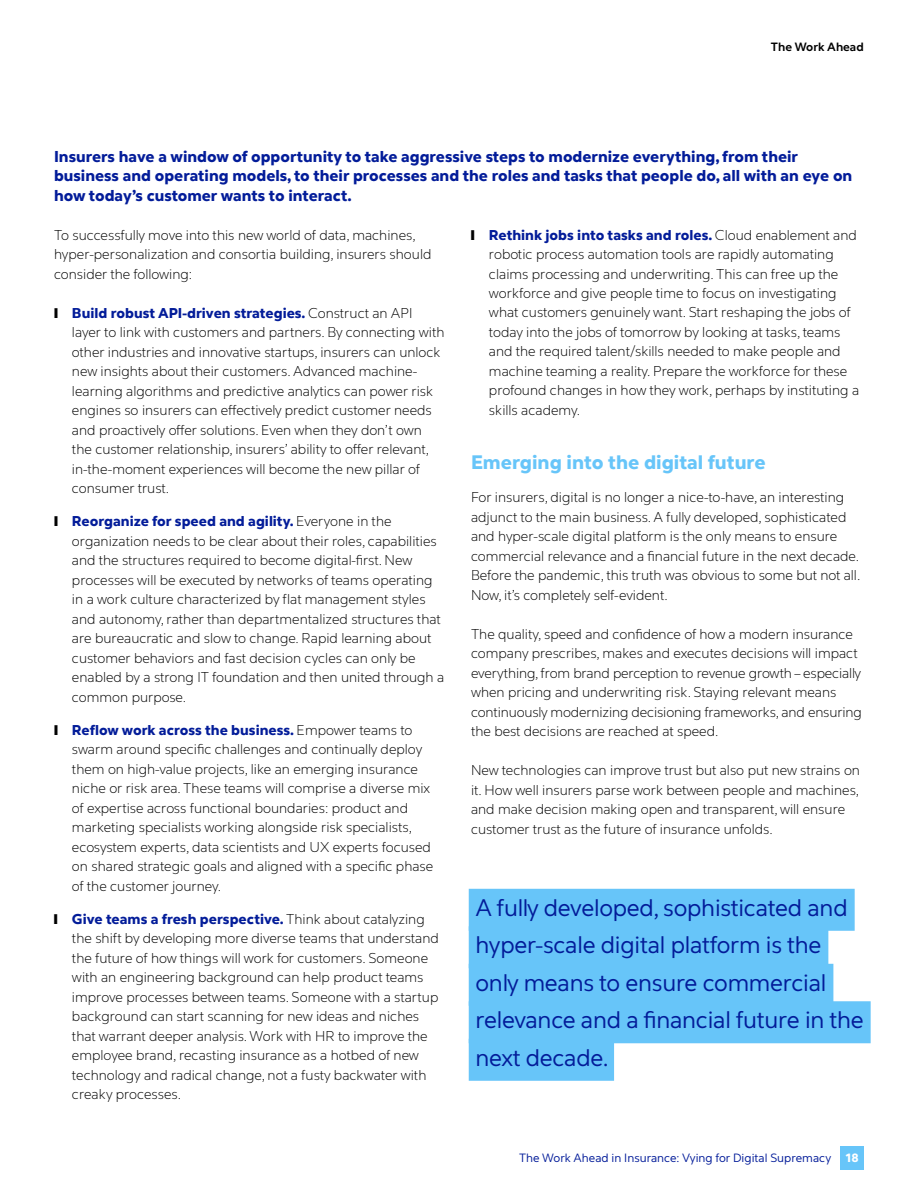
<style>
.page{position:relative;width:918px;height:1188px;background:#fff}
.page>*{position:absolute;margin:0;border:0;box-sizing:border-box;transform-origin:0 0}
.t1{font:24px/37.5px "Cognizant Sans";letter-spacing:-.01em;color:#031c99}
.t2{font:800 19.5px "Cognizant Sans";color:#67c5f9}
.t3{font:800 15.75px/19.5px "Cognizant Sans";color:#031c99}
.t4{font:300 14.25px/19.5px "Cognizant Sans";color:#000}
.t5{font:12px "Cognizant Sans";color:#031c99}
.t6{font:700 12px "Cognizant Sans";color:#000}
.s1{font-weight:800;color:#031c99}
.s2{font-weight:800;color:#fff}
</style>
<div class="page">
<div style="left:469px;top:889px;width:386px;height:42px;background:#67c5f9"></div>
<div style="left:469px;top:926px;width:359px;height:42px;background:#67c5f9"></div>
<div style="left:469px;top:964px;width:364px;height:42px;background:#67c5f9"></div>
<div style="left:469px;top:1001px;width:402px;height:42px;background:#67c5f9"></div>
<div style="left:469px;top:1039px;width:145px;height:42px;background:#67c5f9"></div>
<div style="left:840px;top:1146px;width:24px;height:24px;background:#67c5f9"></div>
<p class="t6" style="left:771px;top:39px;width:94px">The Work Ahead</p>
<p class="t3" style="left:54px;top:146px;width:800px">Insurers have a window of opportunity to take aggressive steps to modernize everything, from their business and operating models, to their processes and the roles and tasks that people do, all with an eye on how today’s customer wants to interact.</p>
<p class="t4" style="left:54px;top:225px;width:379px">To successfully move into this new world of data, machines, hyper-personalization and consortia building, insurers should consider the following:</p>
<p class="t4" style="left:72px;top:303px;width:374px;text-indent:-18px">❙ <span class="s1">Build robust API-driven strategies.</span> Construct an API layer to link with customers and partners. By connecting with other industries and innovative startups, insurers can unlock new insights about their customers. Advanced machine&shy;learning algorithms and predictive analytics can power risk engines so insurers can effectively predict customer needs and proactively offer solutions. Even when they don’t own the customer relationship, insurers’ ability to offer relevant, in-the-moment experiences will become the new pillar of consumer trust.</p>
<p class="t4" style="left:72px;top:512px;width:374px;text-indent:-18px">❙ <span class="s1">Reorganize for speed and agility.</span> Everyone in the organization needs to be clear about their roles, capabilities and the structures required to become digital-first. New processes will be executed by networks of teams operating in a work culture characterized by flat management styles and autonomy, rather than departmentalized structures that are bureaucratic and slow to change. Rapid learning about customer behaviors and fast decision cycles can only be enabled by a strong IT foundation and then united through a common purpose.</p>
<p class="t4" style="left:72px;top:720px;width:363px;text-indent:-18px">❙ <span class="s1">Reflow work across the business.</span> Empower teams to swarm around specific challenges and continually deploy them on high-value projects, like an emerging insurance niche or risk area. These teams will comprise a diverse mix of expertise across functional boundaries: product and marketing specialists working alongside risk specialists, ecosystem experts, data scientists and UX experts focused on shared strategic goals and aligned with a specific phase of the customer journey.</p>
<p class="t4" style="left:72px;top:909px;width:368px;text-indent:-18px">❙ <span class="s1">Give teams a fresh perspective.</span> Think about catalyzing the shift by developing more diverse teams that understand the future of how things will work for customers. Someone with an engineering background can help product teams improve processes between teams. Someone with a startup background can start scanning for new ideas and niches that warrant deeper analysis. Work with HR to improve the employee brand, recasting insurance as a hotbed of new technology and radical change, not a fusty backwater with creaky processes.</p>
<p class="t4" style="left:489px;top:225px;width:372px;text-indent:-18px">❙ <span class="s1">Rethink jobs into tasks and roles.</span> Cloud enablement and robotic process automation tools are rapidly automating claims processing and underwriting. This can free up the workforce and give people time to focus on investigating what customers genuinely want. Start reshaping the jobs of today into the jobs of tomorrow by looking at tasks, teams and the required talent/skills needed to make people and machine teaming a reality. Prepare the workforce for these profound changes in how they work, perhaps by instituting a skills academy.</p>
<h2 class="t2" style="left:471px;top:449px;width:296px">Emerging into the digital future</h2>
<p class="t4" style="left:471px;top:488px;width:391px">For insurers, digital is no longer a nice-to-have, an interesting adjunct to the main business. A fully developed, sophisticated and hyper-scale digital platform is the only means to ensure commercial relevance and a financial future in the next decade.<br>Before the pandemic, this truth was obvious to some but not all.<br>Now, it’s completely self-evident.</p>
<p class="t4" style="left:471px;top:624px;width:392px">The quality, speed and confidence of how a modern insurance company prescribes, makes and executes decisions will impact everything, from brand perception to revenue growth – especially when pricing and underwriting risk. Staying relevant means continuously modernizing decisioning frameworks, and ensuring the best decisions are reached at speed.</p>
<p class="t4" style="left:471px;top:761px;width:391px">New technologies can improve trust but also put new strains on it. How well insurers parse work between people and machines, and make decision making open and transparent, will ensure customer trust as the future of insurance unfolds.</p>
<h1 class="t1" style="left:476px;top:889px;width:390px">A fully developed, sophisticated and hyper-scale digital platform is the only means to ensure commercial relevance and a financial future in the next decade.</h1>
<p class="t5" style="left:519px;top:1151px;width:341px">The Work Ahead in Insurance: Vying for Digital Supremacy <span class="s2">18</span></p>
</div>
